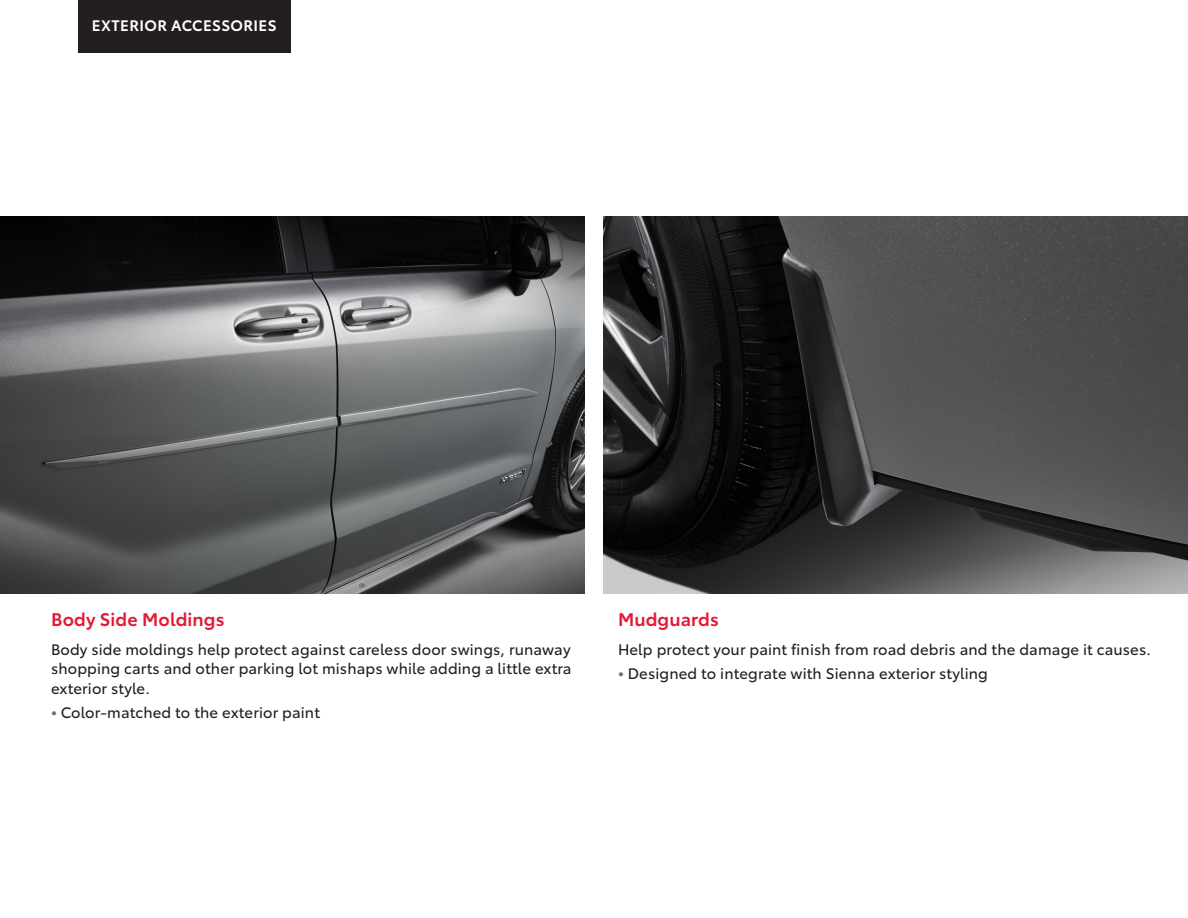
<style>
.page{position:relative;width:1188px;height:918px;background:#fff}
.page>*{position:absolute;margin:0;border:0;box-sizing:border-box;transform-origin:0 0}
._2019_Product_Name_12pt_Semibld{font:600 18px "Toyota Type";letter-spacing:.01em;color:#e51836}
._2019_BODY_COPY{font:15px/19.5px "Toyota Type";letter-spacing:.01em;color:#231f20;text-align:justify}
._2019_BODY_COPY_Bullet_Copy{font:15px "Toyota Type";letter-spacing:.01em;color:#231f20}
.t1{font:600 15px "Toyota Type";letter-spacing:.025em;color:#fff}
.s1{font-weight:700;color:#717074}
</style>
<div class="page">
<img style="left:603px;top:216px;width:585px;height:378px">
<img style="left:0;top:216px;width:585px;height:378px">
<div style="left:78px;top:0;width:212px;height:52px;background:#231f20"></div>
<p class="t1" style="left:92px;top:14px;width:186px">EXTERIOR ACCESSORIES</p>
<p class="_2019_Product_Name_12pt_Semibld" style="left:51px;top:606px;width:175px">Body Side Moldings</p>
<p class="_2019_BODY_COPY" style="left:51px;top:638px;width:522px">Body side moldings help protect against careless door swings, runaway shopping carts and other parking lot mishaps while adding a little extra exterior style.</p>
<p class="_2019_BODY_COPY_Bullet_Copy" style="left:51px;top:701px;width:270px"><span class="s1">•</span> Color-matched to the exterior paint</p>
<p class="_2019_Product_Name_12pt_Semibld" style="left:618px;top:606px;width:102px">Mudguards</p>
<p class="_2019_BODY_COPY" style="left:618px;top:638px;width:534px">Help protect your paint finish from road debris and the damage it causes.</p>
<p class="_2019_BODY_COPY_Bullet_Copy" style="left:618px;top:662px;width:371px"><span class="s1">•</span> Designed to integrate with Sienna exterior styling</p>
</div>
